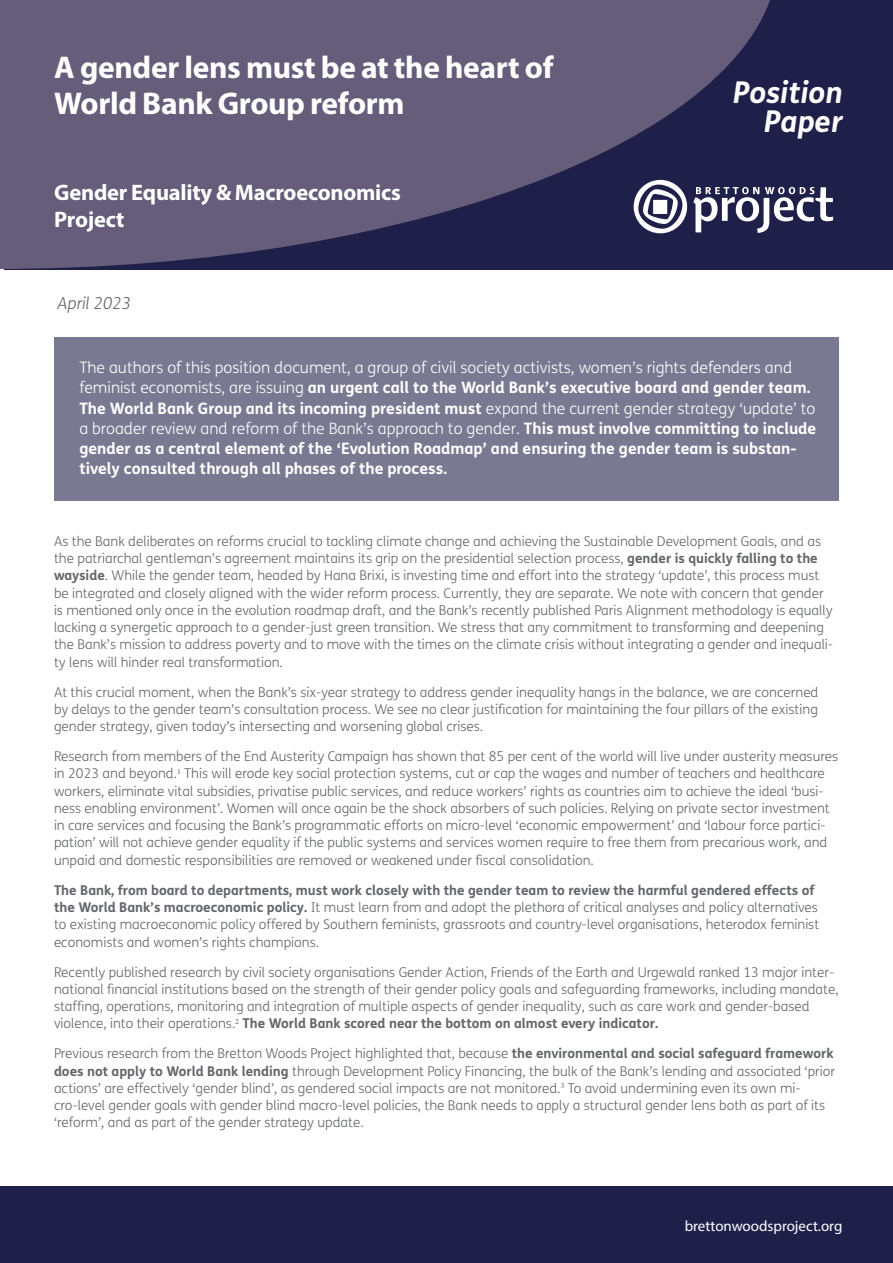
<style>
.page{position:relative;width:893px;height:1263px;background:#fff}
.page>*{position:absolute;margin:0;border:0;box-sizing:border-box;transform-origin:0 0}
.t1{font:700 31.5px/36px "Myriad Pro";letter-spacing:-.01em;color:#fff}
.t2{font:italic 700 30px/28.5px "FS Me";color:#fff;text-align:right}
.t3{font:700 22.5px/27px "Myriad Pro";letter-spacing:-.01em;color:#fff}
.t4{font:italic 300 16.5px "FS Me";color:#63656a}
.t5{font:700 15.75px/20.2px "FS Me";color:#fff}
.t6{font:15px "Myriad Pro";color:#fff}
.t7{font:300 13.5px/17.2px "FS Me";color:#63656a}
.s1{font-weight:300}
.s2{font-weight:700}
</style>
<div class="page">
<div style="left:0;top:1186px;width:893px;height:77px;background:#1f2049"></div>
<div style="left:4px;top:0;width:889px;height:269px;background:#1f2049"></div>
<svg style="left:0;top:0;width:770px;height:269px;fill:#655d79"></svg>
<div style="left:624px;top:176px;width:218px;height:64px;background:#1f2049"></div>
<svg style="left:634px;top:180px;width:199px;height:53px"></svg>
<div style="left:54px;top:337px;width:785px;height:164px;background:#797992"></div>
<p class="t1" style="left:54px;top:48px;width:501px">A gender lens must be at the heart of<br>World Bank Group reform</p>
<p class="t3" style="left:54px;top:178px;width:348px">Gender Equality &amp; Macroeconomics<br>Project</p>
<p class="t4" style="left:58px;top:294px;width:75px">April 2023</p>
<h2 class="t2" style="left:733px;top:79px;width:111px">Position<br>Paper</h2>
<p class="t5" style="left:79px;top:357px;width:738px"><span class="s1">The authors of this position document, a group of civil society activists, women’s rights defenders and feminist economists, are issuing</span> an urgent call to the World Bank’s executive board and gender team.<br>The World Bank Group and its incoming president must <span class="s1">expand the current gender strategy ‘update’ to a broader review and reform of the Bank’s approach to gender.</span> This must involve committing to include gender as a central element of the ‘Evolution Roadmap’ and ensuring the gender team is substan&shy;tively consulted through all phases of the process.</p>
<p class="t7" style="left:54px;top:533px;width:781px">As the Bank deliberates on reforms crucial to tackling climate change and achieving the Sustainable Development Goals, and as the patriarchal gentleman’s agreement maintains its grip on the presidential selection process, <span class="s2">gender is quickly falling to the wayside</span>. While the gender team, headed by Hana Brixi, is investing time and effort into the strategy ‘update’, this process must be integrated and closely aligned with the wider reform process. Currently, they are separate. We note with concern that gender is mentioned only once in the evolution roadmap draft, and the Bank’s recently published Paris Alignment methodology is equally lacking a synergetic approach to a gender-just green transition. We stress that any commitment to transforming and deepening the Bank’s mission to address poverty and to move with the times on the climate crisis without integrating a gender and inequali&shy;ty lens will hinder real transformation.</p>
<p class="t7" style="left:54px;top:684px;width:766px;text-align:justify">At this crucial moment, when the Bank’s six-year strategy to address gender inequality hangs in the balance, we are concerned by delays to the gender team’s consultation process. We see no clear justification for maintaining the four pillars of the existing gender strategy, given today’s intersecting and worsening global crises.</p>
<p class="t7" style="left:54px;top:748px;width:786px">Research from members of the End Austerity Campaign has shown that 85 per cent of the world will live under austerity measures in 2023 and beyond.<sup>1</sup> This will erode key social protection systems, cut or cap the wages and number of teachers and healthcare workers, eliminate vital subsidies, privatise public services, and reduce workers’ rights as countries aim to achieve the ideal ‘busi&shy;ness enabling environment’. Women will once again be the shock absorbers of such policies. Relying on private sector investment in care services and focusing the Bank’s programmatic efforts on micro-level ‘economic empowerment’ and ‘labour force partici&shy;pation’ will not achieve gender equality if the public systems and services women require to free them from precarious work, and unpaid and domestic responsibilities are removed or weakened under fiscal consolidation.</p>
<p class="t7" style="left:54px;top:882px;width:767px"><span class="s2">The Bank, from board to departments, must work closely with the gender team to review the harmful gendered effects of the World Bank’s macroeconomic policy.</span> It must learn from and adopt the plethora of critical analyses and policy alternatives to existing macroeconomic policy offered by Southern feminists, grassroots and country-level organisations, heterodox feminist economists and women’s rights champions.</p>
<p class="t7" style="left:54px;top:963px;width:786px">Recently published research by civil society organisations Gender Action, Friends of the Earth and Urgewald ranked 13 major inter&shy;national financial institutions based on the strength of their gender policy goals and safeguarding frameworks, including mandate, staffing, operations, monitoring and integration of multiple aspects of gender inequality, such as care work and gender-based violence, into their operations.<sup>2</sup> <span class="s2">The World Bank scored near the bottom on almost every indicator.</span></p>
<p class="t7" style="left:54px;top:1045px;width:783px">Previous research from the Bretton Woods Project highlighted that, because <span class="s2">the environmental and social safeguard framework does not apply to World Bank lending</span> through Development Policy Financing, the bulk of the Bank’s lending and associated ‘prior actions’ are effectively ‘gender blind’, as gendered social impacts are not monitored.<sup>3</sup> To avoid undermining even its own mi&shy;cro-level gender goals with gender blind macro-level policies, the Bank needs to apply a structural gender lens both as part of its ‘reform’, and as part of the gender strategy update.</p>
<p class="t6" style="left:685px;top:1216px;width:159px">brettonwoodsproject.org</p>
</div>
